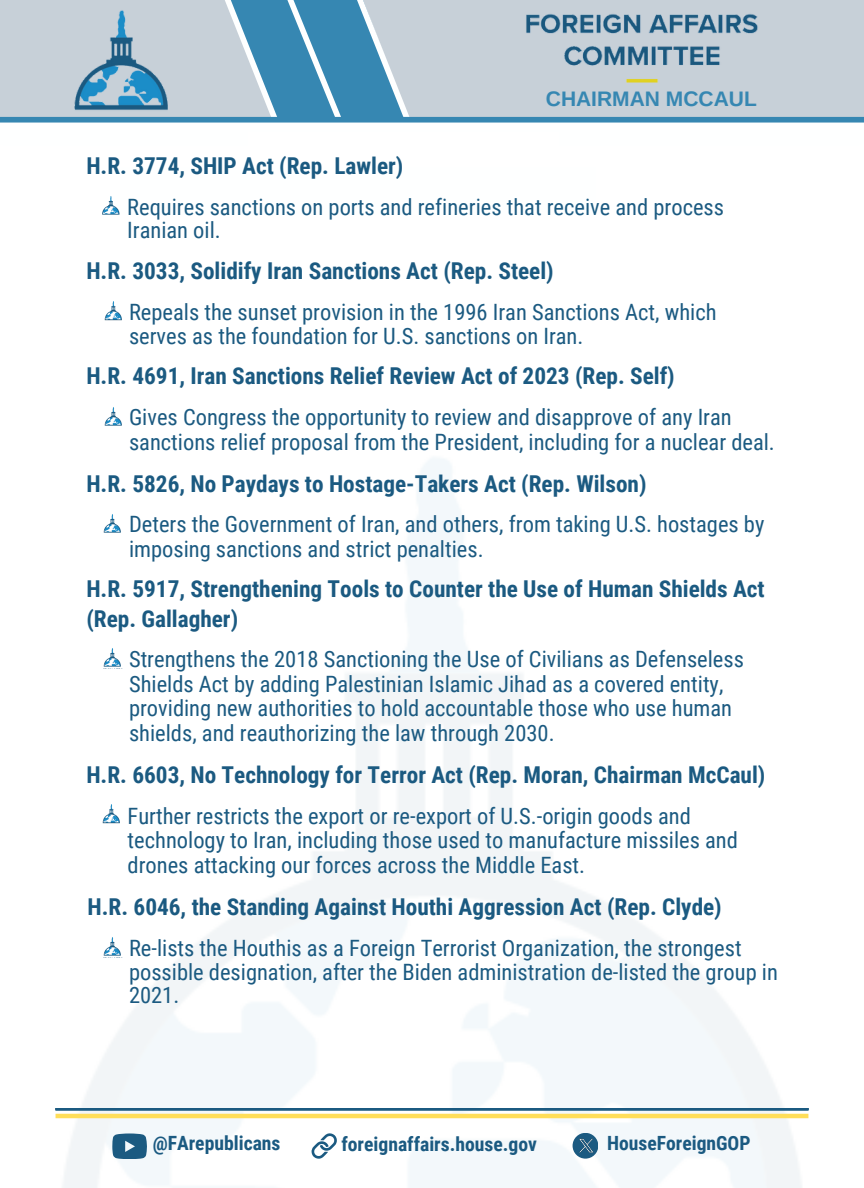
<style>
.page{position:relative;width:864px;height:1188px;background:#fff}
.page>*{position:absolute;margin:0;border:0;box-sizing:border-box;transform-origin:0 0}
.t1{font:700 23.25px/29.7px "Roboto Condensed";color:#1b5a81}
.t2{font:22.5px/24.5px "Roboto Condensed";color:#1b5a81}
.t3{font:700 21px "Arimo";color:#3687b2}
.t4{font:700 19.65px "Roboto Condensed";color:#1b5a81}
</style>
<div class="page">
<div style="left:357px;top:0;width:507px;height:129px;background:#c7d0d8"></div>
<img style="left:526px;top:14px;width:232px;height:69px">
<img style="left:0;top:0;width:199px;height:117px">
<svg style="left:199px;top:0;width:249px;height:117px"></svg>
<div style="left:5px;top:118px;width:851px;height:27px;background:#feffff"></div>
<div style="left:0;top:117px;width:864px;height:6px;background:#3687b2"></div>
<img style="left:55px;top:458px;width:754px;height:730px">
<hr style="left:56px;top:1108px;width:752px;height:2px;background:#1b5a81">
<hr style="left:56px;top:1114px;width:752px;height:4px;background:#ffde59">
<svg style="left:112px;top:1133px;width:35px;height:26px"></svg>
<img style="left:573px;top:1132px;width:27px;height:27px">
<svg style="left:311px;top:1133px;width:26px;height:26px"></svg>
<img style="left:102px;top:803px;width:19px;height:21px">
<img style="left:103px;top:647px;width:19px;height:21px">
<img style="left:103px;top:512px;width:19px;height:21px">
<img style="left:104px;top:407px;width:18px;height:19px">
<img style="left:104px;top:301px;width:18px;height:20px">
<img style="left:103px;top:936px;width:19px;height:21px">
<img style="left:102px;top:196px;width:18px;height:19px">
<p class="t3" style="left:546px;top:87px;width:213px">CHAIRMAN MCCAUL</p>
<p class="t1" style="left:86px;top:151px;width:318px">H.R. 3774, SHIP Act (Rep. Lawler)</p>
<p class="t2" style="left:127px;top:195px;width:598px;line-height:23.7px">Requires sanctions on ports and refineries that receive and process<br>Iranian oil.</p>
<h2 class="t1" style="left:86px;top:256px;width:469px">H.R. 3033, Solidify Iran Sanctions Act (Rep. Steel)</h2>
<p class="t2" style="left:129px;top:300px;width:589px">Repeals the sunset provision in the 1996 Iran Sanctions Act, which serves as the foundation for U.S. sanctions on Iran.</p>
<p class="t1" style="left:86px;top:362px;width:590px">H.R. 4691, Iran Sanctions Relief Review Act of 2023 (Rep. Self)</p>
<h1 class="t2" style="left:129px;top:405px;width:647px">Gives Congress the opportunity to review and disapprove of any Iran sanctions relief proposal from the President, including for a nuclear deal.</h1>
<h1 class="t1" style="left:86px;top:470px;width:562px">H.R. 5826, No Paydays to Hostage-Takers Act (Rep. Wilson)</h1>
<h2 class="t2" style="left:129px;top:512px;width:637px">Deters the Government of Iran, and others, from taking U.S. hostages by imposing sanctions and strict penalties.</h2>
<p class="t1" style="left:86px;top:574px;width:680px">H.R. 5917, Strengthening Tools to Counter the Use of Human Shields Act (Rep. Gallagher)</p>
<h2 class="t2" style="left:129px;top:647px;width:616px">Strengthens the 2018 Sanctioning the Use of Civilians as Defenseless Shields Act by adding Palestinian Islamic Jihad as a covered entity, providing new authorities to hold accountable those who use human shields, and reauthorizing the law through 2030.</h2>
<h1 class="t1" style="left:86px;top:761px;width:681px">H.R. 6603, No Technology for Terror Act (Rep. Moran, Chairman McCaul)</h1>
<p class="t2" style="left:128px;top:804px;width:612px">Further restricts the export or re-export of U.S.-origin goods and technology to Iran, including those used to manufacture missiles and drones attacking our forces across the Middle East.</p>
<p class="t1" style="left:88px;top:892px;width:636px">H.R. 6046, the Standing Against Houthi Aggression Act (Rep. Clyde)</p>
<h2 class="t2" style="left:129px;top:937px;width:650px;line-height:23.7px">Re-lists the Houthis as a Foreign Terrorist Organization, the strongest possible designation, after the Biden administration de-listed the group in<br>2021.</h2>
<h2 class="t4" style="left:153px;top:1132px;width:129px">@FArepublicans</h2>
<h1 class="t4" style="left:341px;top:1133px;width:197px">foreignaffairs.house.gov</h1>
<p class="t4" style="left:607px;top:1132px;width:145px">HouseForeignGOP</p>
</div>
